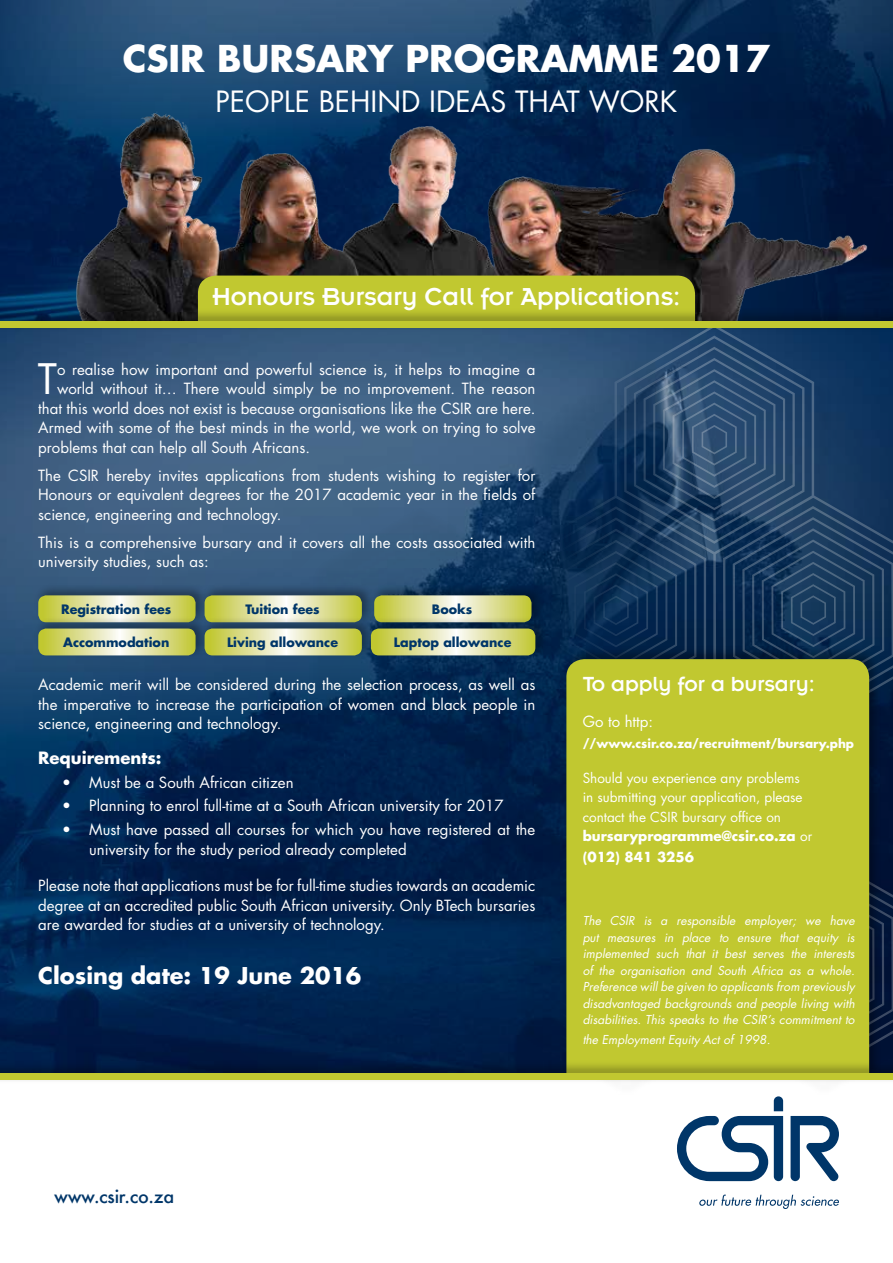
<style>
.page{position:relative;width:893px;height:1263px;background:#fff}
.page>*{position:absolute;margin:0;border:0;box-sizing:border-box;transform-origin:0 0}
.t1{font:40.8px "Futura";color:#fff}
.t2{font:700 36px "Futura";color:#fff}
.t3{font:28.5px "Futura";color:#fff}
.t4{font:27px "Insignia";color:#fff}
.t5{font:700 22.5px "Futura";color:#fff}
.t6{font:22.5px "Insignia";color:#fff}
.t7{font:500 18px "Futura";letter-spacing:-.015em;color:#003669}
.t8{font:700 16.5px "Futura";color:#fff}
.t9{font:15px/19.5px "Futura";color:#fff;text-align:justify}
.t10{font:13.5px/19.5px "Futura";color:#fff}
.t11{font:700 13.5px "Futura";color:#fff}
.t12{font:700 12.6px "Futura";color:#003669}
.t13{font:italic 12px/16.5px "Futura";color:#fff;text-align:justify}
.t14{font:700 12px "Futura";color:#fff}
.s1{font-weight:700}
</style>
<div class="page">
<img style="left:0;top:332px;width:215px;height:728px">
<img style="left:0;top:0;width:893px;height:308px">
<svg style="left:790px;top:1116px;width:49px;height:65px"></svg>
<svg style="left:677px;top:1096px;width:106px;height:85px"></svg>
<svg style="left:699px;top:1194px;width:140px;height:15px"></svg>
<div style="left:34px;top:583px;width:174px;height:43px;background:#000;opacity:.35"></div>
<svg style="left:38px;top:595px;width:158px;height:21px;background:#d7da92"></svg>
<div style="left:34px;top:616px;width:174px;height:43px;background:#000;opacity:.35"></div>
<svg style="left:38px;top:628px;width:158px;height:27px;background:#d6d992"></svg>
<div style="left:201px;top:616px;width:173px;height:43px;background:#000;opacity:.35"></div>
<svg style="left:205px;top:336px;width:688px;height:724px;background:#476156"></svg>
<img style="left:62px;top:87px;width:813px;height:221px">
<div style="left:0;top:1060px;width:893px;height:24px;background:#000;opacity:.35"></div>
<div style="left:0;top:1073px;width:893px;height:7px;background:#c1c830"></div>
<div style="left:198px;top:276px;width:497px;height:32px;background:#c1c830"></div>
<div style="left:0;top:308px;width:893px;height:24px;background:#000;opacity:.35"></div>
<div style="left:0;top:321px;width:893px;height:7px;background:#c1c830"></div>
<h2 class="t2" style="left:123px;top:33px;width:649px">CSIR BURSARY PROGRAMME 2017</h2>
<h3 class="t3" style="left:216px;top:82px;width:463px">PEOPLE BEHIND IDEAS THAT WORK</h3>
<h3 class="t4" style="left:212px;top:283px;width:469px">Honours Bursary Call for Applications:</h3>
<h1 class="t1" style="left:38px;top:351px;width:21px">T</h1>
<p class="t9" style="left:57px;top:359px;width:480px">o realise how important and powerful science is, it helps to imagine a</p>
<p class="t9" style="left:57px;top:379px;width:480px">world without it… There would simply be no improvement. The reason</p>
<p class="t9" style="left:38px;top:398px;width:499px">that this world does not exist is because organisations like the CSIR are here.</p>
<p class="t9" style="left:38px;top:418px;width:499px">Armed with some of the best minds in the world, we work on trying to solve</p>
<p class="t9" style="left:38px;top:437px;width:273px">problems that can help all South Africans.</p>
<p class="t9" style="left:38px;top:465px;width:499px">The CSIR hereby invites applications from students wishing to register for Honours or equivalent degrees for the 2017 academic year in the fields of science, engineering and technology.</p>
<p class="t9" style="left:38px;top:532px;width:499px">This is a comprehensive bursary and it covers all the costs associated with university studies, such as:</p>
<p class="t12" style="left:61px;top:600px;width:112px">Registration fees</p>
<p class="t12" style="left:245px;top:600px;width:76px">Tuition fees</p>
<p class="t12" style="left:432px;top:600px;width:42px">Books</p>
<p class="t12" style="left:63px;top:633px;width:108px">Accommodation</p>
<p class="t12" style="left:227px;top:633px;width:113px">Living allowance</p>
<p class="t12" style="left:394px;top:633px;width:119px">Laptop allowance</p>
<p class="t9" style="left:38px;top:675px;width:499px">Academic merit will be considered during the selection process, as well as the imperative to increase the participation of women and black people in science, engineering and technology.</p>
<p class="t8" style="left:38px;top:746px;width:125px">Requirements:</p>
<p class="t9" style="left:62px;top:772px;width:233px">• Must be a South African citizen</p>
<p class="t9" style="left:62px;top:796px;width:443px">• Planning to enrol full-time at a South African university for 2017</p>
<p class="t9" style="left:89px;top:820px;width:447px;text-indent:-27px">• Must have passed all courses for which you have registered at the university for the study period already completed</p>
<p class="t9" style="left:38px;top:876px;width:499px">Please note that applications must be for full-time studies towards an academic degree at an accredited public South African university. Only BTech bursaries are awarded for studies at a university of technology.</p>
<h3 class="t5" style="left:38px;top:960px;width:325px">Closing date: 19 June 2016</h3>
<h3 class="t6" style="left:583px;top:672px;width:234px">To apply for a bursary:</h3>
<p class="t9" style="left:583px;top:711px;width:72px">Go to http:</p>
<p class="t14" style="left:583px;top:735px;width:273px">//www.csir.co.za/recruitment/bursary.php</p>
<p class="t10" style="left:583px;top:768px;width:231px">Should you experience any problems in submitting your application, please contact the CSIR bursary office on <span class="s1">bursaryprogramme@csir.co.za</span> or</p>
<p class="t11" style="left:583px;top:848px;width:113px">(012) 841 3256</p>
<p class="t13" style="left:583px;top:912px;width:274px">The CSIR is a responsible employer; we have put measures in place to ensure that equity is implemented such that it best serves the interests of the organisation and South Africa as a whole.<br>Preference will be given to applicants from previously disadvantaged backgrounds and people living with disabilities. This speaks to the CSIR’s commitment to</p>
<p class="t13" style="left:583px;top:1031px;width:189px">the Employment Equity Act of 1998.</p>
<p class="t7" style="left:54px;top:1184px;width:122px">www.csir.co.za</p>
</div>
